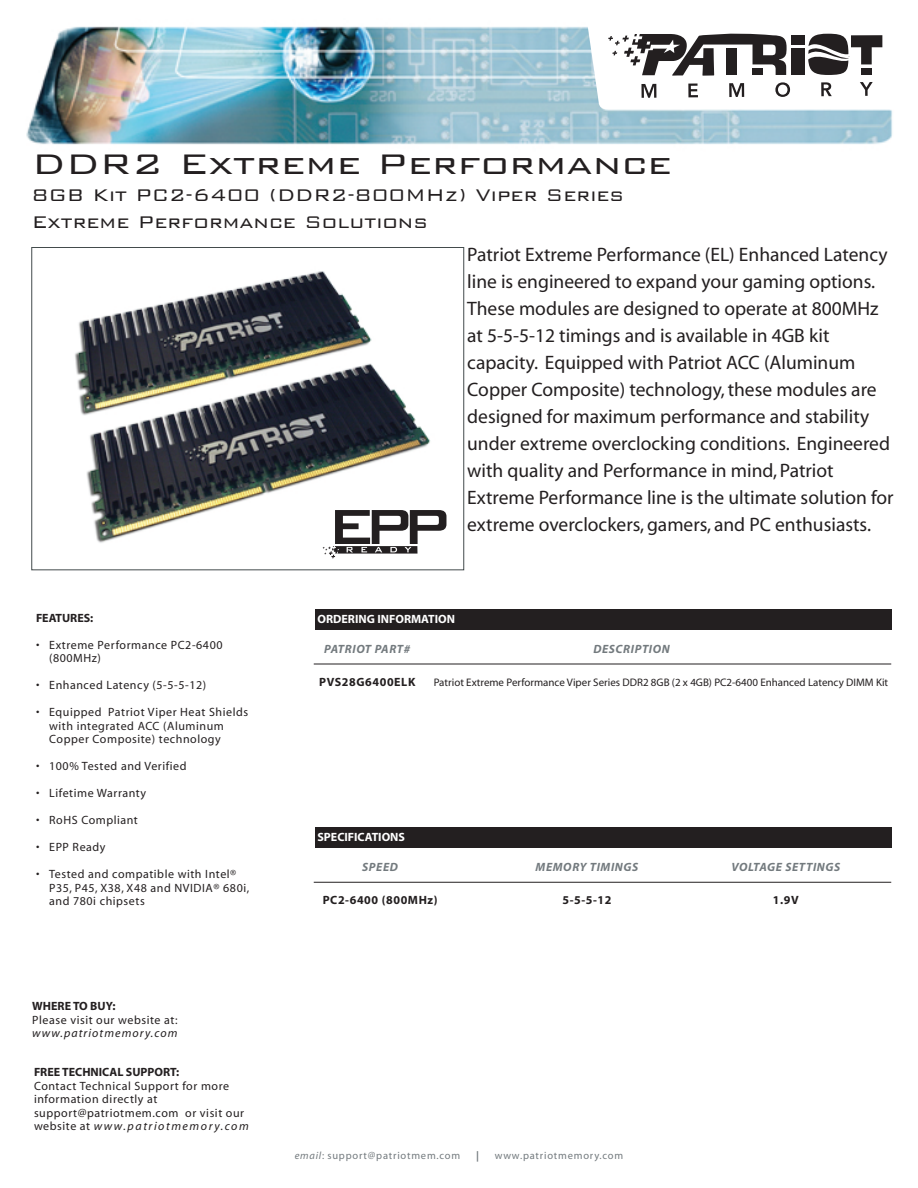
<style>
.page{position:relative;width:918px;height:1188px;background:#fff}
.page>*{position:absolute;margin:0;border:0;box-sizing:border-box;transform-origin:0 0}
.t1{font:300 37.8px "Bank Gothic";color:#231f20;scale:1.11 1}
.t2{font:300 22.5px/27px "Bank Gothic";color:#231f20}
.t3{font:19.5px/27px "Myriad";color:#231f20}
.t4{font:12px/13.5px "Myriad";letter-spacing:.045em;color:#231f20}
.t5{font:italic 700 12px "Myriad";letter-spacing:.05em;color:#737a7e}
.t6{font:700 12px "Myriad";color:#231f20}
.t7{font:700 12px "Myriad";color:#fff}
.t8{font:700 12px "Myriad";letter-spacing:.05em;color:#231f20}
.t9{font:italic 12px "Myriad";letter-spacing:.09em;color:#231f20}
.t10{font:10.95px "Myriad";color:#231f20}
.t11{font:10.5px "Myriad";letter-spacing:.075em;color:#737a7e}
.t12{font:700 10.5px "Myriad";color:#737a7e}
.s1{font-style:italic}
</style>
<div class="page">
<img style="left:26px;top:26px;width:866px;height:119px">
<svg style="left:588px;top:26px;width:304px;height:91px"></svg>
<img style="left:75px;top:271px;width:372px;height:277px">
<div style="left:31px;top:247px;width:433px;height:323px;border:1px solid #434b4c"></div>
<div style="left:315px;top:609px;width:576px;height:20px;background:#231f20"></div>
<hr style="left:314px;top:664px;width:577px;height:1px;background:#231f20">
<div style="left:315px;top:827px;width:576px;height:21px;background:#231f20"></div>
<hr style="left:314px;top:882px;width:577px;height:1px;background:#231f20">
<svg style="left:323px;top:510px;width:123px;height:48px"></svg>
<h1 class="t1" style="left:32px;top:144px;width:578px">DDR2 Extreme Performance</h1>
<p class="t2" style="left:32px;top:181px;width:594px">8GB Kit PC2-6400 (DDR2-800MHz) Viper Series<br>Extreme Performance Solutions</p>
<p class="t6" style="left:36px;top:611px;width:59px">FEATURES:</p>
<p class="t4" style="left:49px;top:638px;width:175px;text-indent:-13px">• Extreme Performance PC2-6400 (800MHz)</p>
<p class="t4" style="left:36px;top:679px;width:172px">• Enhanced Latency (5-5-5-12)</p>
<p class="t4" style="left:49px;top:706px;width:200px;text-indent:-13px">• Equipped Patriot Viper Heat Shields with integrated ACC (Aluminum<br>Copper Composite) technology</p>
<p class="t4" style="left:36px;top:760px;width:152px">• 100% Tested and Verified</p>
<p class="t4" style="left:36px;top:787px;width:112px">• Lifetime Warranty</p>
<p class="t4" style="left:36px;top:814px;width:103px">• RoHS Compliant</p>
<p class="t4" style="left:36px;top:841px;width:71px">• EPP Ready</p>
<p class="t4" style="left:49px;top:868px;width:202px;text-indent:-13px">• Tested and compatible with Intel®<br>P35, P45, X38, X48 and NVIDIA® 680i, and 780i chipsets</p>
<p class="t6" style="left:32px;top:1000px;width:85px">WHERE TO BUY:</p>
<p class="t4" style="left:32px;top:1014px;width:147px">Please visit our website at:</p>
<p class="t9" style="left:32px;top:1027px;width:147px">www.patriotmemory.com</p>
<p class="t6" style="left:34px;top:1066px;width:147px">FREE TECHNICAL SUPPORT:</p>
<p class="t4" style="left:34px;top:1080px;width:216px">Contact Technical Support for more information directly at support@patriotmem.com or visit our website at <span class="s1">www.patriotmemory.com</span></p>
<p class="t3" style="left:467px;top:242px;width:428px">Patriot Extreme Performance (EL) Enhanced Latency line is engineered to expand your gaming options.<br>These modules are designed to operate at 800MHz at 5-5-5-12 timings and is available in 4GB kit capacity. Equipped with Patriot ACC (Aluminum Copper Composite) technology, these modules are designed for maximum performance and stability under extreme overclocking conditions. Engineered with quality and Performance in mind, Patriot Extreme Performance line is the ultimate solution for extreme overclockers, gamers, and PC enthusiasts.</p>
<p class="t7" style="left:318px;top:613px;width:139px">ORDERING INFORMATION</p>
<p class="t5" style="left:324px;top:642px;width:87px">PATRIOT PART#</p>
<p class="t8" style="left:319px;top:675px;width:98px">PVS28G6400ELK</p>
<p class="t5" style="left:593px;top:642px;width:78px">DESCRIPTION</p>
<p class="t10" style="left:434px;top:677px;width:456px">Patriot Extreme Performance Viper Series DDR2 8GB (2 x 4GB) PC2-6400 Enhanced Latency DIMM Kit</p>
<p class="t7" style="left:318px;top:831px;width:89px">SPECIFICATIONS</p>
<p class="t5" style="left:362px;top:861px;width:37px">SPEED</p>
<p class="t8" style="left:323px;top:894px;width:116px">PC2-6400 (800MHz)</p>
<p class="t5" style="left:536px;top:861px;width:104px">MEMORY TIMINGS</p>
<p class="t6" style="left:562px;top:894px;width:51px">5-5-5-12</p>
<p class="t5" style="left:731px;top:861px;width:111px">VOLTAGE SETTINGS</p>
<p class="t6" style="left:773px;top:894px;width:27px">1.9V</p>
<p class="t11" style="left:295px;top:1150px;width:167px"><span class="s1">email</span>: support@patriotmem.com</p>
<p class="t12" style="left:476px;top:1150px;width:4px">|</p>
<p class="t11" style="left:495px;top:1150px;width:130px">www.patriotmemory.com</p>
</div>
